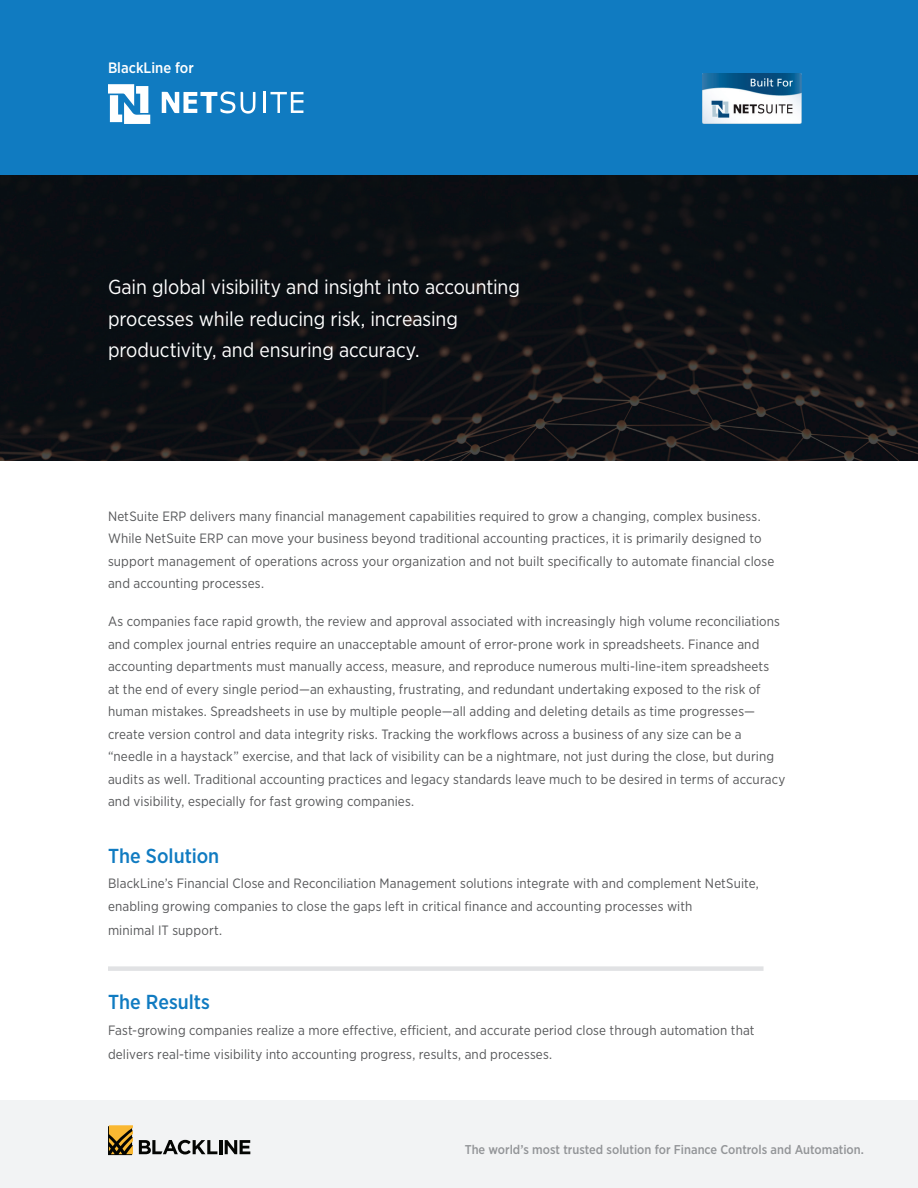
<style>
.page{position:relative;width:918px;height:1188px;background:#fff}
.page>*{position:absolute;margin:0;border:0;box-sizing:border-box;transform-origin:0 0}
.t1{font:20.25px/31.5px "Gotham Narrow";letter-spacing:-.005em;color:#fff}
.t2{font:500 20.25px "Gotham Narrow";color:#107bc1}
.t3{font:500 15px "Gotham Narrow";color:#fff}
.t4{font:13.5px/22.5px "Gotham Narrow";letter-spacing:.01em;color:#57585a}
.t5{font:500 12.75px "Gotham Narrow";color:#939598}
</style>
<div class="page">
<div style="left:0;top:1100px;width:918px;height:88px;background:#f2f3f4"></div>
<hr style="left:219px;top:1140px;width:3px;height:14px;background:#040503">
<svg style="left:225px;top:1140px;width:25px;height:14px"></svg>
<svg style="left:139px;top:1140px;width:78px;height:14px"></svg>
<svg style="left:108px;top:1125px;width:25px;height:30px"></svg>
<div style="left:0;top:0;width:918px;height:214px;background:#107bc1"></div>
<img style="left:0;top:176px;width:918px;height:284px">
<svg style="left:108px;top:84px;width:42px;height:40px"></svg>
<svg style="left:162px;top:91px;width:73px;height:23px"></svg>
<svg style="left:241px;top:92px;width:15px;height:22px"></svg>
<svg style="left:271px;top:92px;width:32px;height:21px"></svg>
<hr style="left:263px;top:92px;width:3px;height:21px;background:#fff">
<img style="left:702px;top:73px;width:100px;height:51px">
<div style="left:108px;top:966px;width:656px;height:5px;background:#e1e2e4"></div>
<p class="t3" style="left:108px;top:58px;width:87px">BlackLine for</p>
<h1 class="t1" style="left:108px;top:271px;width:413px">Gain global visibility and insight into accounting processes while reducing risk, increasing productivity, and ensuring accuracy.</h1>
<p class="t4" style="left:108px;top:504px;width:668px">NetSuite ERP delivers many financial management capabilities required to grow a changing, complex business.<br>While NetSuite ERP can move your business beyond traditional accounting practices, it is primarily designed to support management of operations across your organization and not built specifically to automate financial close and accounting processes.</p>
<p class="t4" style="left:108px;top:610px;width:679px">As companies face rapid growth, the review and approval associated with increasingly high volume reconciliations and complex journal entries require an unacceptable amount of error-prone work in spreadsheets. Finance and accounting departments must manually access, measure, and reproduce numerous multi-line-item spreadsheets<br>at the end of every single period—an exhausting, frustrating, and redundant undertaking exposed to the risk of human mistakes. Spreadsheets in use by multiple people—all adding and deleting details as time progresses— create version control and data integrity risks. Tracking the workflows across a business of any size can be a “needle in a haystack” exercise, and that lack of visibility can be a nightmare, not just during the close, but during audits as well. Traditional accounting practices and legacy standards leave much to be desired in terms of accuracy and visibility, especially for fast growing companies.</p>
<h1 class="t2" style="left:108px;top:843px;width:113px">The Solution</h1>
<p class="t4" style="left:108px;top:872px;width:652px">BlackLine’s Financial Close and Reconciliation Management solutions integrate with and complement NetSuite, enabling growing companies to close the gaps left in critical finance and accounting processes with</p>
<p class="t4" style="left:108px;top:919px;width:116px">minimal IT support.</p>
<h1 class="t2" style="left:108px;top:989px;width:104px">The Results</h1>
<p class="t4" style="left:108px;top:1018px;width:648px;line-height:24px">Fast-growing companies realize a more effective, efficient, and accurate period close through automation that delivers real-time visibility into accounting progress, results, and processes.</p>
<p class="t5" style="left:465px;top:1142px;width:401px">The world’s most trusted solution for Finance Controls and Automation.</p>
</div>
